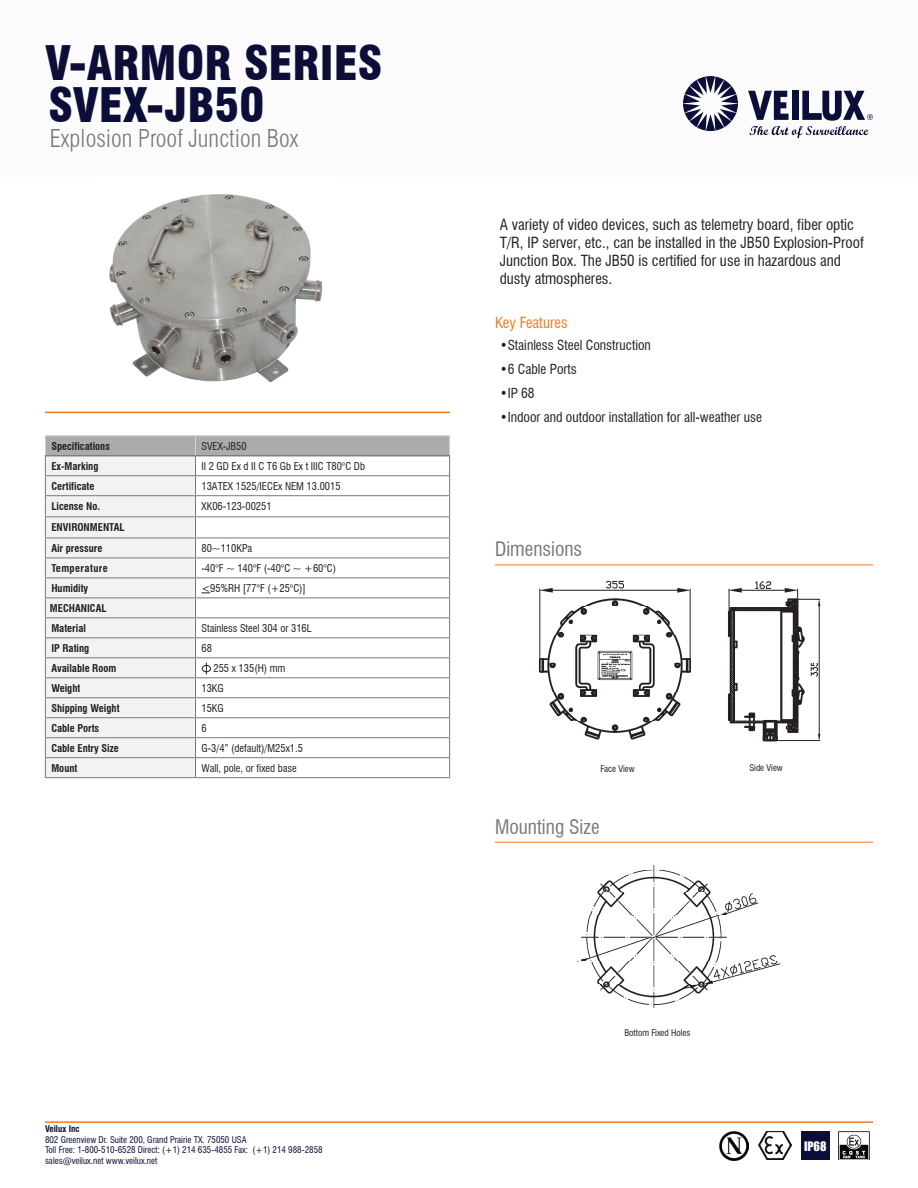
<style>
.page{position:relative;width:918px;height:1188px;background:#fff}
.page>*{position:absolute;margin:0;border:0;box-sizing:border-box;transform-origin:0 0}
.t1{font:900 condensed 46.5px "Swiss 721 BT";color:#0c0e38}
.t2{font:900 condensed 46.5px "Swiss 721 BT";color:#0b0e39}
.t3{font:300 condensed 24px "Swiss 721 BT";color:#797978}
.t4{font:condensed 19.5px "Swiss 721 BT";color:#797978}
.t5{font:condensed 15px/18px "Swiss 721 BT";color:#231f20}
.t6{font:condensed 15px "Swiss 721 BT";color:#f47921}
.t7{font:condensed 13.5px "Swiss 721 BT";color:#231f20}
.t8{font:12px "Impact";color:#fff}
.t9{font:condensed 10.5px "Swiss 721 BT";color:#231f20}
.t10{font:700 condensed 10.5px/21.1px "Swiss 721 BT";color:#231f20}
.t11{font:700 condensed 10.5px "Swiss 721 BT";letter-spacing:.04em;color:#231f20}
.t12{font:condensed 9px/10.8px "Swiss 721 BT";color:#0b0e39}
.t13{font:condensed 9px "Swiss 721 BT";color:#231f20}
.t14{font:700 condensed 9px "Swiss 721 BT";color:#0b0e39}
</style>
<div class="page">
<div style="left:0;top:0;width:918px;height:177px;background:#fbfbfc"></div>
<hr style="left:45px;top:412px;width:405px;height:1px;background:#f47921">
<hr style="left:45px;top:1121px;width:828px;height:2px;background:#f47921">
<svg style="left:683px;top:76px;width:55px;height:55px"></svg>
<svg style="left:748px;top:91px;width:125px;height:47px"></svg>
<img style="left:758px;top:1131px;width:34px;height:29px">
<img style="left:719px;top:1131px;width:29px;height:30px">
<div style="left:801px;top:1131px;width:28px;height:29px;background:#0b0e39"></div>
<img style="left:838px;top:1131px;width:31px;height:28px">
<hr style="left:45px;top:435px;width:150px;height:1px;background:#d2d2d2">
<hr style="left:196px;top:435px;width:254px;height:1px;background:#d2d2d2">
<hr style="left:195px;top:777px;width:255px;height:1px;background:#797978">
<hr style="left:45px;top:777px;width:150px;height:1px;background:#797978">
<hr style="left:495px;top:565px;width:378px;height:1px;background:#f47921">
<hr style="left:495px;top:842px;width:378px;height:1px;background:#f47921">
<img style="left:109px;top:194px;width:214px;height:188px">
<img style="left:538px;top:580px;width:283px;height:162px">
<img style="left:577px;top:865px;width:204px;height:142px">
<svg style="left:45px;top:436px;width:405px;height:341px"></svg>
<h1 class="t1" style="left:45px;top:36px;width:339px">V-ARMOR SERIES</h1>
<h1 class="t2" style="left:48px;top:77px;width:217px">SVEX-JB50</h1>
<h2 class="t3" style="left:50px;top:124px;width:250px">Explosion Proof Junction Box</h2>
<p class="t10" style="left:51px;top:435px;width:60px">Specifications</p>
<p class="t9" style="left:202px;top:440px;width:47px">SVEX-JB50</p>
<p class="t10" style="left:51px;top:455px;width:49px">Ex-Marking</p>
<p class="t9" style="left:202px;top:460px;width:165px">II 2 GD Ex d II C T6 Gb Ex t IIIC T80°C Db</p>
<p class="t10" style="left:51px;top:475px;width:45px">Certificate</p>
<p class="t9" style="left:202px;top:480px;width:141px">13ATEX 1525/IECEx NEM 13.0015</p>
<p class="t10" style="left:51px;top:495px;width:50px">License No.</p>
<p class="t9" style="left:202px;top:500px;width:72px">XK06-123-00251</p>
<p class="t10" style="left:51px;top:516px;width:75px">ENVIRONMENTAL<br>Air pressure</p>
<p class="t9" style="left:202px;top:542px;width:52px">80~110KPa</p>
<p class="t11" style="left:51px;top:562px;width:58px">Temperature</p>
<p class="t9" style="left:202px;top:562px;width:136px">-40°F ~ 140°F (-40°C ~ +60°C)</p>
<p class="t10" style="left:51px;top:578px;width:38px">Humidity</p>
<p class="t9" style="left:201px;top:582px;width:106px">&lt;95%RH [77°F (+25°C)]</p>
<p class="t9" style="left:201px;top:622px;width:112px">Stainless Steel 304 or 316L</p>
<p class="t9" style="left:201px;top:642px;width:12px">68</p>
<p class="t9" style="left:214px;top:662px;width:73px">255 x 135(H) mm</p>
<p class="t10" style="left:50px;top:597px;width:58px">MECHANICAL</p>
<p class="t10" style="left:51px;top:617px;width:36px">Material</p>
<p class="t10" style="left:51px;top:637px;width:39px">IP Rating</p>
<p class="t10" style="left:51px;top:657px;width:66px">Available Room</p>
<p class="t10" style="left:51px;top:677px;width:30px">Weight</p>
<p class="t10" style="left:51px;top:697px;width:70px">Shipping Weight</p>
<p class="t9" style="left:202px;top:682px;width:24px">13KG</p>
<p class="t9" style="left:202px;top:702px;width:24px">15KG</p>
<p class="t10" style="left:51px;top:717px;width:49px">Cable Ports</p>
<p class="t9" style="left:202px;top:722px;width:7px">6</p>
<p class="t10" style="left:51px;top:737px;width:69px">Cable Entry Size</p>
<p class="t9" style="left:202px;top:742px;width:103px">G-3/4” (default)/M25x1.5</p>
<p class="t10" style="left:51px;top:757px;width:27px">Mount</p>
<p class="t9" style="left:202px;top:762px;width:97px">Wall, pole, or fixed base</p>
<p class="t14" style="left:45px;top:1123px;width:36px">Veilux Inc</p>
<p class="t12" style="left:45px;top:1134px;width:279px">802 Greenview Dr. Suite 200, Grand Prairie TX. 75050 USA<br>Toll Free: 1-800-510-6528 Direct: (+1) 214 635-4855 Fax: (+1) 214 988-2858 sales@veilux.net www.veilux.net</p>
<h3 class="t5" style="left:500px;top:216px;width:366px">A variety of video devices, such as telemetry board, fiber optic T/R, IP server, etc., can be installed in the JB50 Explosion-Proof Junction Box. The JB50 is certified for use in hazardous and dusty atmospheres.</h3>
<h3 class="t6" style="left:495px;top:314px;width:74px">Key Features</h3>
<p class="t7" style="left:500px;top:337px;width:153px">•Stainless Steel Construction</p>
<p class="t7" style="left:500px;top:361px;width:79px">•6 Cable Ports</p>
<p class="t7" style="left:500px;top:385px;width:36px">•IP 68</p>
<p class="t7" style="left:500px;top:409px;width:264px">•Indoor and outdoor installation for all-weather use</p>
<h3 class="t4" style="left:495px;top:538px;width:89px">Dimensions</h3>
<p class="t13" style="left:600px;top:763px;width:36px">Face View</p>
<p class="t13" style="left:749px;top:762px;width:35px">Side View</p>
<h3 class="t4" style="left:495px;top:815px;width:106px">Mounting Size</h3>
<p class="t13" style="left:624px;top:1027px;width:68px">Bottom Fixed Holes</p>
<p class="t8" style="left:804px;top:1137px;width:24px">IP68</p>
</div>
